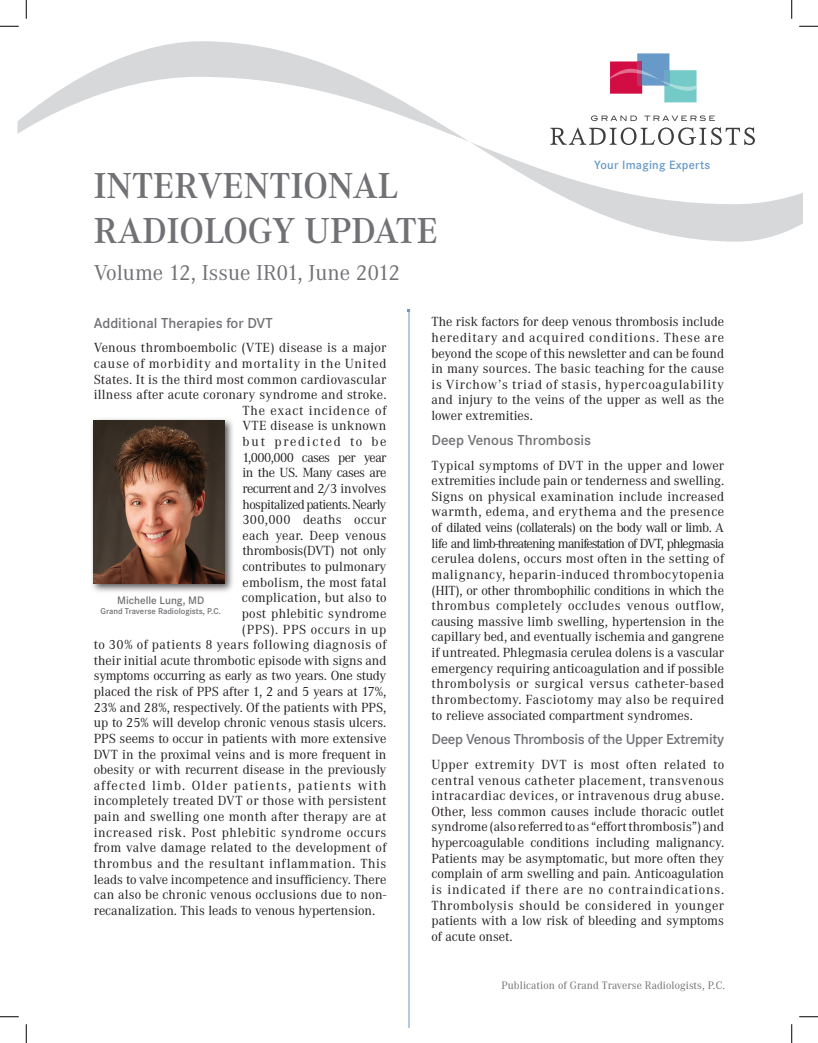
<style>
.page{position:relative;width:818px;height:1043px;background:#fff}
.page>*{position:absolute;margin:0;border:0;box-sizing:border-box;transform-origin:0 0}
.t1{font:600 37.5px/45px "Corporate A";color:#717074}
.t2{font:22.5px "Corporate A";color:#717074}
.t3{font:600 15px "Corporate S";letter-spacing:-.015em;color:#717074}
.t4{font:13.75px/15.6px "Corporate A";color:#231f20;text-align:justify}
.t5{font:13.75px "Corporate A";letter-spacing:.02em;color:#231f20}
.t6{font:13.75px "Corporate A";letter-spacing:.04em;color:#231f20}
.t7{font:13.75px "Corporate A";letter-spacing:-.04em;color:#231f20}
.t8{font:13.75px "Corporate A";letter-spacing:-.02em;color:#231f20}
.t9{font:13.75px "Corporate A";letter-spacing:.06em;color:#231f20}
.t10{font:13.75px "Corporate A";letter-spacing:.08em;color:#231f20}
.t11{font:13.75px "Corporate A";letter-spacing:-.03em;color:#231f20}
.t12{font:13.75px "Corporate A";letter-spacing:.12em;color:#231f20}
.t13{font:600 12.5px "Corporate S";letter-spacing:.02em;color:#679ac8}
.t14{font:11.25px "Corporate A";letter-spacing:.01em;color:#717074}
.t15{font:600 11.25px "Corporate S";color:#717074}
.t16{font:600 8.75px "Corporate S";color:#717074}
</style>
<div class="page">
<hr style="left:408px;top:311px;width:1px;height:717px;background:#679ac8">
<div style="left:90px;top:416px;width:145px;height:178px;background:#231f20;opacity:.75"></div>
<img style="left:94px;top:420px;width:130px;height:163px">
<svg style="left:18px;top:41px;width:784px;height:201px"></svg>
<svg style="left:591px;top:115px;width:46px;height:6px"></svg>
<svg style="left:644px;top:115px;width:70px;height:6px"></svg>
<svg style="left:550px;top:127px;width:204px;height:18px"></svg>
<svg style="left:610px;top:53px;width:86px;height:49px"></svg>
<svg style="left:0;top:25px;width:19px;height:2px"></svg>
<svg style="left:799px;top:25px;width:19px;height:2px"></svg>
<svg style="left:0;top:1016px;width:19px;height:1px"></svg>
<svg style="left:799px;top:1016px;width:19px;height:1px"></svg>
<svg style="left:25px;top:0;width:2px;height:19px"></svg>
<svg style="left:25px;top:1024px;width:2px;height:18px"></svg>
<svg style="left:791px;top:0;width:1px;height:19px"></svg>
<svg style="left:791px;top:1024px;width:1px;height:18px"></svg>
<h1 class="t1" style="left:94px;top:163px;width:323px">INTERVENTIONAL<br>RADIOLO GY UPDATE</h1>
<h2 class="t2" style="left:94px;top:260px;width:308px">Volume 12, Issue IR01, June 2012</h2>
<p class="t13" style="left:594px;top:158px;width:117px">Your Imaging Experts</p>
<p class="t3" style="left:94px;top:314px;width:180px">Additional Therapies for DVT</p>
<p class="t5" style="left:94px;top:340px;width:294px">Venous thromboembolic (VTE) disease is a major</p>
<p class="t9" style="left:94px;top:356px;width:294px">cause of morbidity and mortality in the United</p>
<p class="t5" style="left:94px;top:371px;width:294px">States. It is the third most common cardiovascular</p>
<p class="t5" style="left:94px;top:387px;width:294px">illness after acute coronary syndrome and stroke.</p>
<p class="t9" style="left:242px;top:403px;width:145px">The exact incidence of</p>
<p class="t5" style="left:242px;top:418px;width:145px">VTE disease is unknown</p>
<p class="t12" style="left:242px;top:434px;width:145px">but predicted to be</p>
<p class="t7" style="left:242px;top:449px;width:145px">1,000,000 cases per year</p>
<p class="t7" style="left:242px;top:465px;width:145px">in the US. Many cases are</p>
<p class="t11" style="left:242px;top:481px;width:145px">recurrent and 2/3 involves</p>
<p class="t7" style="left:242px;top:496px;width:145px">hospitalized patients. Nearly</p>
<p class="t5" style="left:242px;top:512px;width:145px">300,000 deaths occur</p>
<p class="t5" style="left:242px;top:527px;width:145px">each year. Deep venous</p>
<p class="t8" style="left:242px;top:543px;width:145px">thrombosis(DVT) not only</p>
<p class="t4" style="left:242px;top:559px;width:145px">contributes to pulmonary</p>
<p class="t5" style="left:242px;top:574px;width:145px">embolism, the most fatal</p>
<p class="t5" style="left:242px;top:590px;width:146px">complication, but also to</p>
<p class="t5" style="left:242px;top:606px;width:146px">post phlebitic syndrome</p>
<p class="t6" style="left:242px;top:621px;width:146px">(PPS). PPS occurs in up</p>
<p class="t6" style="left:94px;top:637px;width:294px">to 30% of patients 8 years following diagnosis of</p>
<p class="t4" style="left:94px;top:652px;width:294px">their initial acute thrombotic episode with signs and</p>
<p class="t8" style="left:94px;top:668px;width:294px">symptoms occurring as early as two years. One study</p>
<p class="t4" style="left:94px;top:684px;width:294px">placed the risk of PPS after 1, 2 and 5 years at 17%,</p>
<p class="t4" style="left:94px;top:699px;width:294px">23% and 28%, respectively. Of the patients with PPS,</p>
<p class="t4" style="left:94px;top:715px;width:294px">up to 25% will develop chronic venous stasis ulcers.</p>
<p class="t4" style="left:94px;top:731px;width:294px">PPS seems to occur in patients with more extensive</p>
<p class="t4" style="left:94px;top:746px;width:294px">DVT in the proximal veins and is more frequent in</p>
<p class="t4" style="left:94px;top:762px;width:294px">obesity or with recurrent disease in the previously</p>
<p class="t10" style="left:94px;top:777px;width:294px">affected limb. Older patients, patients with</p>
<p class="t5" style="left:94px;top:793px;width:294px">incompletely treated DVT or those with persistent</p>
<p class="t5" style="left:94px;top:809px;width:294px">pain and swelling one month after therapy are at</p>
<p class="t6" style="left:94px;top:824px;width:294px">increased risk. Post phlebitic syndrome occurs</p>
<p class="t5" style="left:94px;top:840px;width:294px">from valve damage related to the development of</p>
<p class="t6" style="left:94px;top:855px;width:294px">thrombus and the resultant inflammation. This</p>
<p class="t4" style="left:94px;top:871px;width:294px">leads to valve incompetence and insufficiency. There</p>
<p class="t5" style="left:94px;top:887px;width:294px">can also be chronic venous occlusions due to non-</p>
<p class="t4" style="left:94px;top:902px;width:283px">recanalization. This leads to venous hypertension.</p>
<p class="t15" style="left:117px;top:593px;width:89px">Michelle Lung, MD</p>
<p class="t16" style="left:100px;top:606px;width:122px">Grand Traverse Radiologists, P.C.</p>
<p class="t4" style="left:431px;top:314px;width:294px">The risk factors for deep venous thrombosis include hereditary and acquired conditions. These are beyond the scope of this newsletter and can be found in many sources. The basic teaching for the cause is Virchow’s triad of stasis, hypercoagulability and injury to the veins of the upper as well as the lower extremities.</p>
<p class="t3" style="left:431px;top:431px;width:161px">Deep Venous Thrombosis</p>
<p class="t4" style="left:431px;top:457px;width:294px">Typical symptoms of DVT in the upper and lower extremities include pain or tenderness and swelling.<br>Signs on physical examination include increased warmth, edema, and erythema and the presence of dilated veins (collaterals) on the body wall or limb. A life and limb-threatening manifestation of DVT, phlegmasia cerulea dolens, occurs most often in the setting of malignancy, heparin-induced thrombocytopenia (HIT), or other thrombophilic conditions in which the thrombus completely occludes venous outflow, causing massive limb swelling, hypertension in the capillary bed, and eventually ischemia and gangrene if untreated. Phlegmasia cerulea dolens is a vascular emergency requiring anticoagulation and if possible thrombolysis or surgical versus catheter-based thrombectomy. Fasciotomy may also be required to relieve associated compartment syndromes.</p>
<p class="t3" style="left:431px;top:731px;width:294px">Deep Venous Thrombosis of the Upper Extremity</p>
<p class="t4" style="left:431px;top:757px;width:294px">Upper extremity DVT is most often related to central venous catheter placement, transvenous intracardiac devices, or intravenous drug abuse.<br>Other, less common causes include thoracic outlet syndrome (also referred to as “effort thrombosis”) and hypercoagulable conditions including malignancy.<br>Patients may be asymptomatic, but more often they complain of arm swelling and pain. Anticoagulation is indicated if there are no contraindications.<br>Thrombolysis should be considered in younger patients with a low risk of bleeding and symptoms of acute onset.</p>
<p class="t14" style="left:501px;top:979px;width:225px">Publication of Grand Traverse Radiologists, P.C.</p>
</div>
